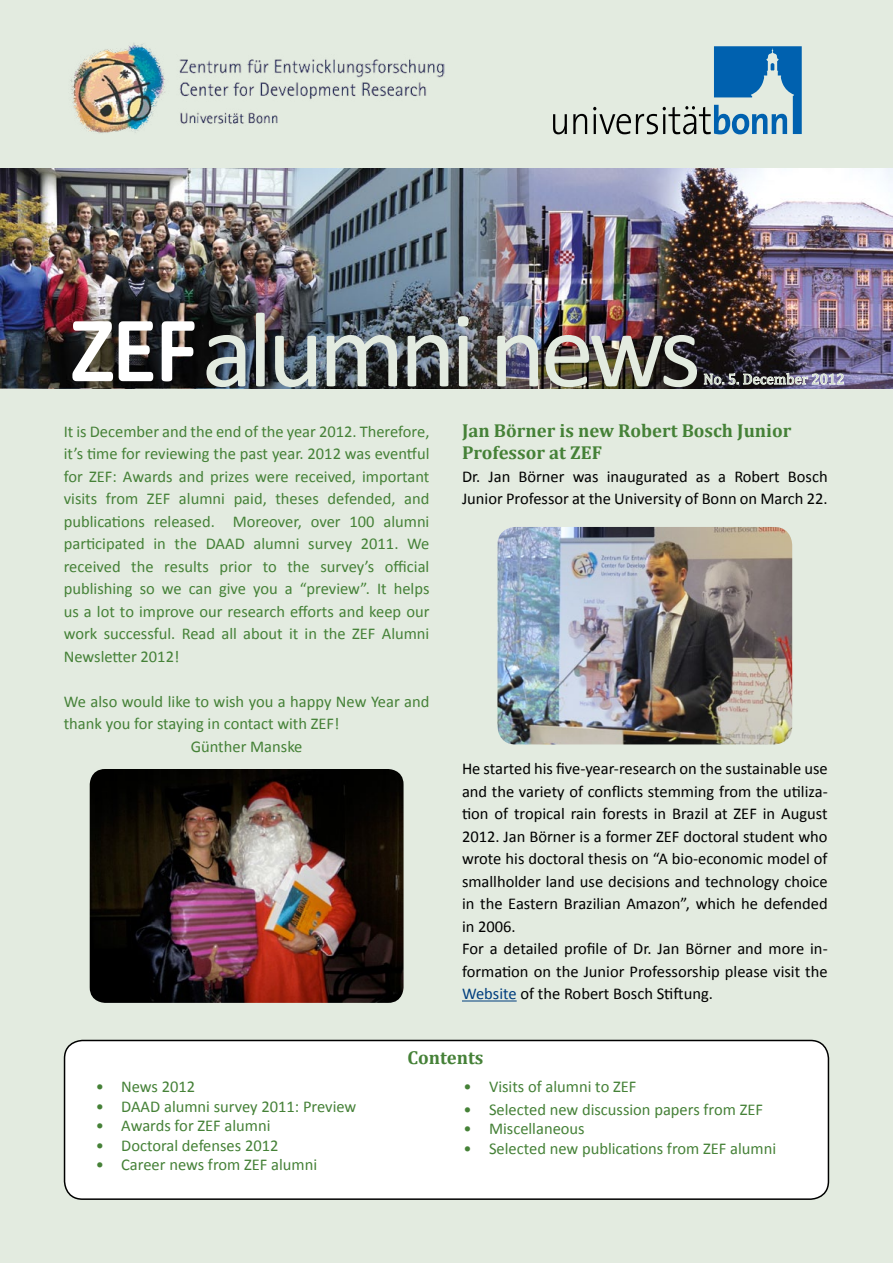
<style>
.page{position:relative;width:893px;height:1263px;background:#e3ebe0}
.page>*{position:absolute;margin:0;border:0;box-sizing:border-box;transform-origin:0 0}
.t1{font:108px "Calibri";letter-spacing:-.05em;color:#e3ebe0}
.t2{font:700 18.75px/22.5px "Cambria";color:#458137}
.t3{font:16.5px/22.5px "Calibri";color:#458137;text-align:justify}
.t4{font:16.5px/22.5px "Calibri";color:#000}
.t5{font:15px "Cambria";color:#cfddc9}
.s1{font-size:90px;color:#fff}
.s2{color:#003e7e}
</style>
<div class="page">
<div style="left:65px;top:1040px;width:763px;height:159px;background:#fff;border-radius:18px"></div>
<div style="left:64px;top:1040px;width:765px;height:160px;border:2px solid #000;border-radius:18px"></div>
<svg style="left:553px;top:114px;width:14px;height:20px"></svg>
<svg style="left:573px;top:114px;width:14px;height:20px"></svg>
<svg style="left:593px;top:46px;width:209px;height:88px"></svg>
<img style="left:70px;top:43px;width:375px;height:90px">
<img style="left:0;top:169px;width:893px;height:219px">
<svg style="left:703px;top:373px;width:141px;height:12px;background:#8a8793"></svg>
<svg style="left:70px;top:319px;width:127px;height:65px;background:#615e5c"></svg>
<hr style="left:462px;top:1000px;width:55px;height:1px;background:#003e7e">
<img style="left:90px;top:769px;width:314px;height:234px">
<img style="left:497px;top:527px;width:295px;height:217px">
<h1 class="t1" style="left:71px;top:282px;width:632px"><span class="s1">ZEF</span> alumni news</h1>
<p class="t5" style="left:703px;top:370px;width:143px">No. 5. December 2012</p>
<p class="t2" style="left:462px;top:418px;width:331px">Jan Börner is new Robert Bosch Junior<br>Professor at ZEF</p>
<p class="t4" style="left:462px;top:465px;width:367px">Dr. Jan Börner was inaugurated as a Robert Bosch<br>Junior Professor at the University of Bonn on March 22.</p>
<p class="t3" style="left:64px;top:420px;width:367px">It is December and the end of the year 2012. Therefore, it’s time for reviewing the past year. 2012 was eventful for ZEF: Awards and prizes were received, important visits from ZEF alumni paid, theses defended, and publications released. Moreover, over 100 alumni participated in the DAAD alumni survey 2011. We received the results prior to the survey’s official publishing so we can give you a “preview”. It helps us a lot to improve our research efforts and keep our work successful. Read all about it in the ZEF Alumni Newsletter 2012!</p>
<p class="t3" style="left:64px;top:690px;width:367px">We also would like to wish you a happy New Year and</p>
<p class="t3" style="left:64px;top:712px;width:277px">thank you for staying in contact with ZEF!</p>
<p class="t3" style="left:191px;top:735px;width:113px">Günther Manske</p>
<p class="t4" style="left:462px;top:757px;width:367px">He started his five-year-research on the sustainable use and the variety of conflicts stemming from the utiliza&shy;tion of tropical rain forests in Brazil at ZEF in August 2012. Jan Börner is a former ZEF doctoral student who wrote his doctoral thesis on “A bio-economic model of smallholder land use decisions and technology choice in the Eastern Brazilian Amazon”, which he defended in 2006.<br>For a detailed profile of Dr. Jan Börner and more in&shy;formation on the Junior Professorship please visit the <span class="s2">Website</span> of the Robert Bosch Stiftung.</p>
<p class="t3" style="left:96px;top:1075px;width:101px">• News 2012</p>
<p class="t3" style="left:96px;top:1095px;width:262px">• DAAD alumni survey 2011: Preview</p>
<p class="t3" style="left:96px;top:1114px;width:176px">• Awards for ZEF alumni</p>
<p class="t3" style="left:96px;top:1134px;width:184px">• Doctoral defenses 2012</p>
<p class="t3" style="left:96px;top:1153px;width:223px">• Career news from ZEF alumni</p>
<p class="t2" style="left:408px;top:1045px;width:77px">Contents</p>
<p class="t3" style="left:463px;top:1075px;width:174px">• Visits of alumni to ZEF</p>
<p class="t3" style="left:463px;top:1098px;width:301px">• Selected new discussion papers from ZEF</p>
<p class="t3" style="left:463px;top:1117px;width:123px">• Miscellaneous</p>
<p class="t3" style="left:463px;top:1137px;width:314px">• Selected new publications from ZEF alumni</p>
</div>
